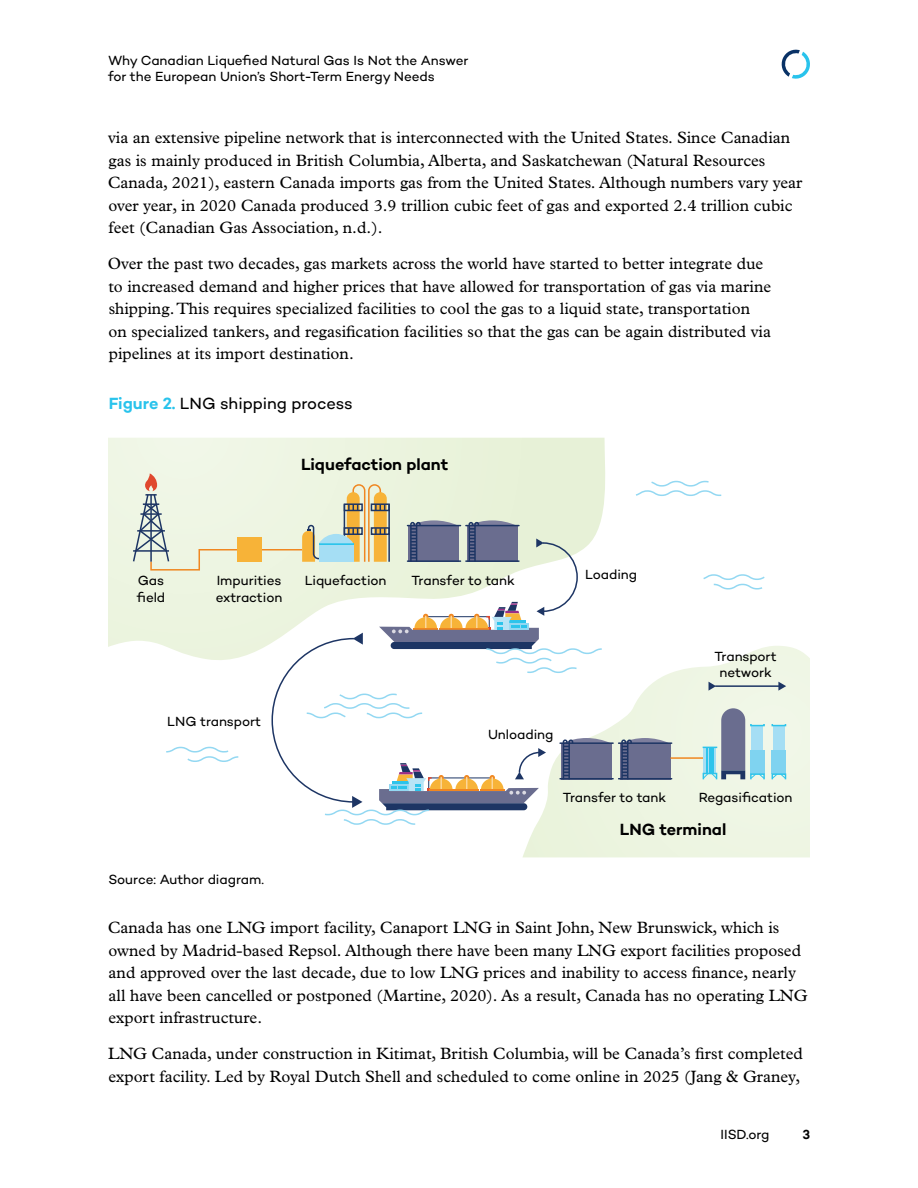
<style>
.page{position:relative;width:918px;height:1188px;background:#fff}
.page>*{position:absolute;margin:0;border:0;box-sizing:border-box;transform-origin:0 0}
.t1{font:16.5px/22.5px "Plantin MT Pro";color:#000}
.t2{font:600 16.5px "Campton";letter-spacing:-.005em;color:#000}
.Figure_title{font:16.5px "Campton";letter-spacing:-.005em;color:#000}
.Source{font:13.5px/16.2px "Campton";letter-spacing:-.005em;color:#000}
.t3{font:600 13.5px "Campton";color:#000}
.s1{font-weight:600;color:#29c3ec}
</style>
<div class="page">
<svg style="left:781px;top:49px;width:29px;height:30px"></svg>
<svg style="left:523px;top:646px;width:287px;height:211px"></svg>
<svg style="left:108px;top:438px;width:497px;height:222px"></svg>
<svg style="left:132px;top:473px;width:108px;height:98px"></svg>
<hr style="left:254px;top:549px;width:48px;height:2px;background:#f08721">
<div style="left:237px;top:538px;width:24px;height:24px;background:#f7b338"></div>
<div style="left:561px;top:743px;width:51px;height:36px;background:#6a6d8f"></div>
<hr style="left:560px;top:742px;width:53px;height:2px;background:#1d3564">
<hr style="left:560px;top:778px;width:53px;height:1px;background:#1d3564">
<div style="left:620px;top:743px;width:51px;height:36px;background:#6a6d8f"></div>
<hr style="left:619px;top:742px;width:53px;height:2px;background:#1d3564">
<hr style="left:619px;top:778px;width:53px;height:1px;background:#1d3564">
<svg style="left:621px;top:738px;width:48px;height:43px"></svg>
<hr style="left:671px;top:757px;width:33px;height:2px;background:#f08721">
<svg style="left:703px;top:708px;width:62px;height:71px"></svg>
<div style="left:750px;top:723px;width:15px;height:3px;border:2px solid #2dc4eb"></div>
<div style="left:772px;top:750px;width:14px;height:24px;background:#7fd3f0"></div>
<div style="left:773px;top:726px;width:12px;height:24px;background:#a5def4"></div>
<svg style="left:772px;top:773px;width:14px;height:6px"></svg>
<div style="left:772px;top:723px;width:14px;height:3px;border:2px solid #2dc4eb"></div>
<svg style="left:635px;top:480px;width:87px;height:16px"></svg>
<svg style="left:166px;top:746px;width:73px;height:16px"></svg>
<svg style="left:271px;top:483px;width:340px;height:343px"></svg>
<svg style="left:703px;top:574px;width:62px;height:16px"></svg>
<hr style="left:715px;top:685px;width:65px;height:2px;background:#1d3564">
<svg style="left:709px;top:682px;width:7px;height:9px"></svg>
<svg style="left:778px;top:682px;width:8px;height:9px"></svg>
<p class="Source" style="left:108px;top:52px;width:362px">Why Canadian Liquefied Natural Gas Is Not the Answer for the European Union’s Short-Term Energy Needs</p>
<p class="t1" style="left:108px;top:127px;width:696px">via an extensive pipeline network that is interconnected with the United States. Since Canadian gas is mainly produced in British Columbia, Alberta, and Saskatchewan (Natural Resources Canada, 2021), eastern Canada imports gas from the United States. Although numbers vary year over year, in 2020 Canada produced 3.9 trillion cubic feet of gas and exported 2.4 trillion cubic feet (Canadian Gas Association, n.d.).</p>
<p class="t1" style="left:108px;top:253px;width:665px">Over the past two decades, gas markets across the world have started to better integrate due to increased demand and higher prices that have allowed for transportation of gas via marine shipping. This requires specialized facilities to cool the gas to a liquid state, transportation on specialized tankers, and regasification facilities so that the gas can be again distributed via pipelines at its import destination.</p>
<p class="Figure_title" style="left:109px;top:393px;width:246px"><span class="s1">Figure 2.</span> LNG shipping process</p>
<p class="t2" style="left:301px;top:454px;width:149px">Liquefaction plant</p>
<p class="Source" style="left:137px;top:572px;width:30px">Gas field</p>
<p class="Source" style="left:216px;top:572px;width:68px">Impurities extraction</p>
<p class="Source" style="left:305px;top:572px;width:83px">Liquefaction</p>
<p class="Source" style="left:585px;top:566px;width:54px">Loading</p>
<p class="Source" style="left:412px;top:572px;width:105px">Transfer to tank</p>
<p class="Source" style="left:167px;top:713px;width:95px">LNG transport</p>
<p class="Source" style="left:488px;top:726px;width:67px">Unloading</p>
<p class="Source" style="left:715px;top:648px;width:64px;text-align:center">Transport network</p>
<p class="Source" style="left:563px;top:789px;width:105px">Transfer to tank</p>
<p class="Source" style="left:699px;top:789px;width:95px">Regasification</p>
<p class="t2" style="left:620px;top:819px;width:108px">LNG terminal</p>
<p class="Source" style="left:108px;top:871px;width:157px">Source: Author diagram.</p>
<p class="t1" style="left:108px;top:917px;width:701px">Canada has one LNG import facility, Canaport LNG in Saint John, New Brunswick, which is owned by Madrid-based Repsol. Although there have been many LNG export facilities proposed and approved over the last decade, due to low LNG prices and inability to access finance, nearly all have been cancelled or postponed (Martine, 2020). As a result, Canada has no operating LNG export infrastructure.</p>
<p class="t1" style="left:108px;top:1043px;width:696px">LNG Canada, under construction in Kitimat, British Columbia, will be Canada’s first completed export facility. Led by Royal Dutch Shell and scheduled to come online in 2025 (Jang &amp; Graney,</p>
<p class="Source" style="left:721px;top:1126px;width:50px">IISD.org</p>
<p class="t3" style="left:802px;top:1126px;width:9px">3</p>
</div>
